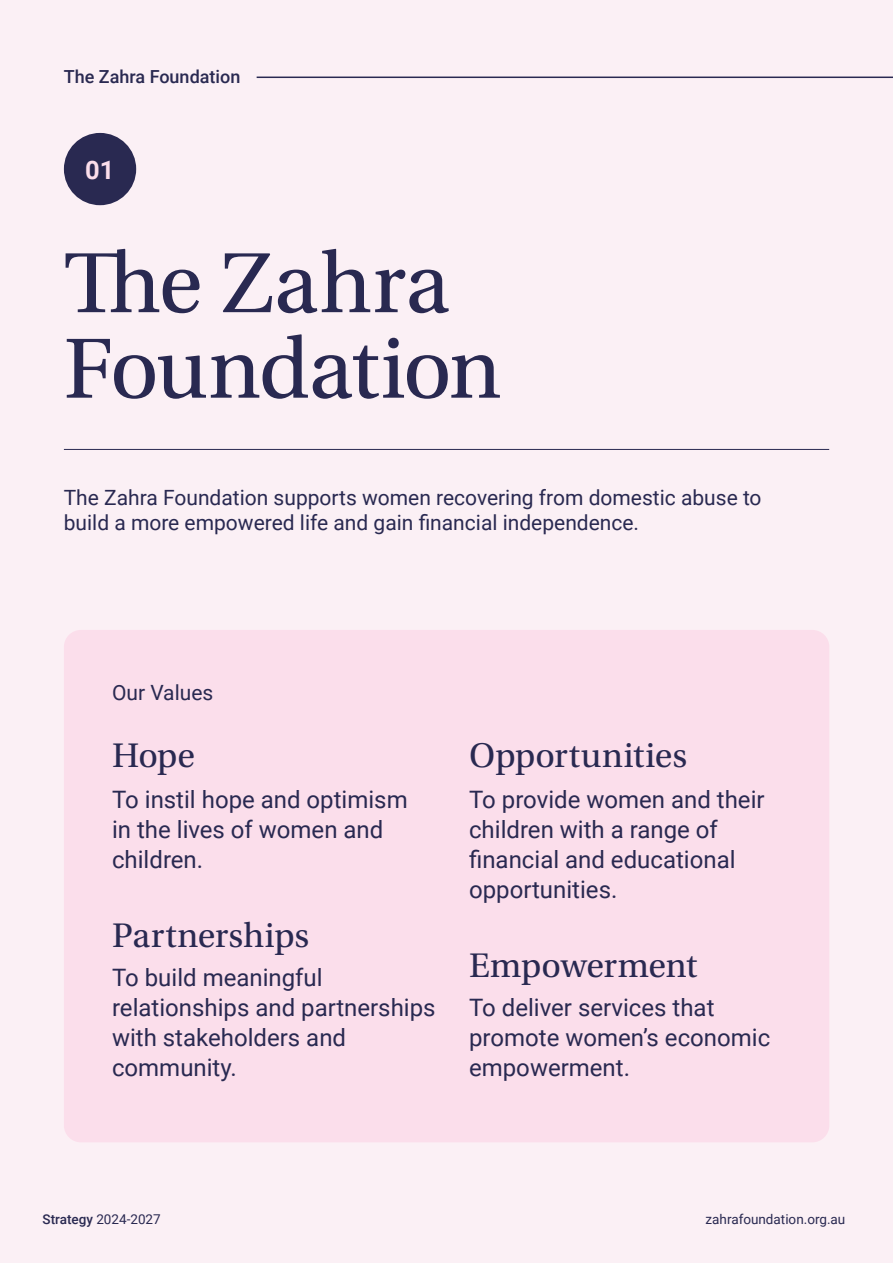
<style>
.page{position:relative;width:893px;height:1263px;background:#fbf0f5}
.page>*{position:absolute;margin:0;border:0;box-sizing:border-box;transform-origin:0 0}
.t1{font:90px/85.5px "Utopia Std";letter-spacing:-.01em;color:#292951}
.t2{font:36px "Utopia Std";letter-spacing:-.005em;color:#292951}
.t3{font:700 25.5px "Roboto";color:#fbdeeb}
.t4{font:24px/30px "Roboto";color:#292951}
.t5{font:21px/25.2px "Roboto";color:#292951}
.t6{font:500 18px "Roboto";color:#292951}
.t7{font:13.5px "Roboto";color:#292951}
.s1{font-weight:500}
</style>
<div class="page">
<div style="left:64px;top:133px;width:72px;height:72px;background:#292951;border-radius:50%"></div>
<hr style="left:64px;top:449px;width:765px;height:1px;background:#292951">
<div style="left:64px;top:630px;width:765px;height:512px;background:#fbdeeb;border-radius:17px"></div>
<hr style="left:257px;top:77px;width:636px;height:1px;background:#292951">
<p class="t6" style="left:64px;top:64px;width:178px">The Zahra Foundation</p>
<p class="t3" style="left:85px;top:152px;width:31px">01</p>
<h1 class="t1" style="left:64px;top:242px;width:439px">The Zahra<br>Foundation</h1>
<p class="t5" style="left:64px;top:484px;width:699px">The Zahra Foundation supports women recovering from domestic abuse to build a more empowered life and gain financial independence.</p>
<p class="t5" style="left:112px;top:679px;width:103px">Our Values</p>
<h2 class="t2" style="left:112px;top:736px;width:85px">Hope</h2>
<h2 class="t2" style="left:469px;top:736px;width:220px">Opportunities</h2>
<p class="t4" style="left:112px;top:784px;width:297px">To instil hope and optimism in the lives of women and children.</p>
<p class="t4" style="left:469px;top:784px;width:297px">To provide women and their children with a range of financial and educational opportunities.</p>
<h2 class="t2" style="left:112px;top:915px;width:199px">Partnerships</h2>
<p class="t4" style="left:112px;top:961px;width:325px">To build meaningful relationships and partnerships with stakeholders and community.</p>
<h2 class="t2" style="left:469px;top:945px;width:230px">Empowerment</h2>
<p class="t4" style="left:469px;top:991px;width:303px">To deliver services that promote women’s economic empowerment.</p>
<p class="t7" style="left:43px;top:1210px;width:120px"><span class="s1">Strategy</span> 2024-2027</p>
<p class="t7" style="left:706px;top:1210px;width:141px">zahrafoundation.org.au</p>
</div>
